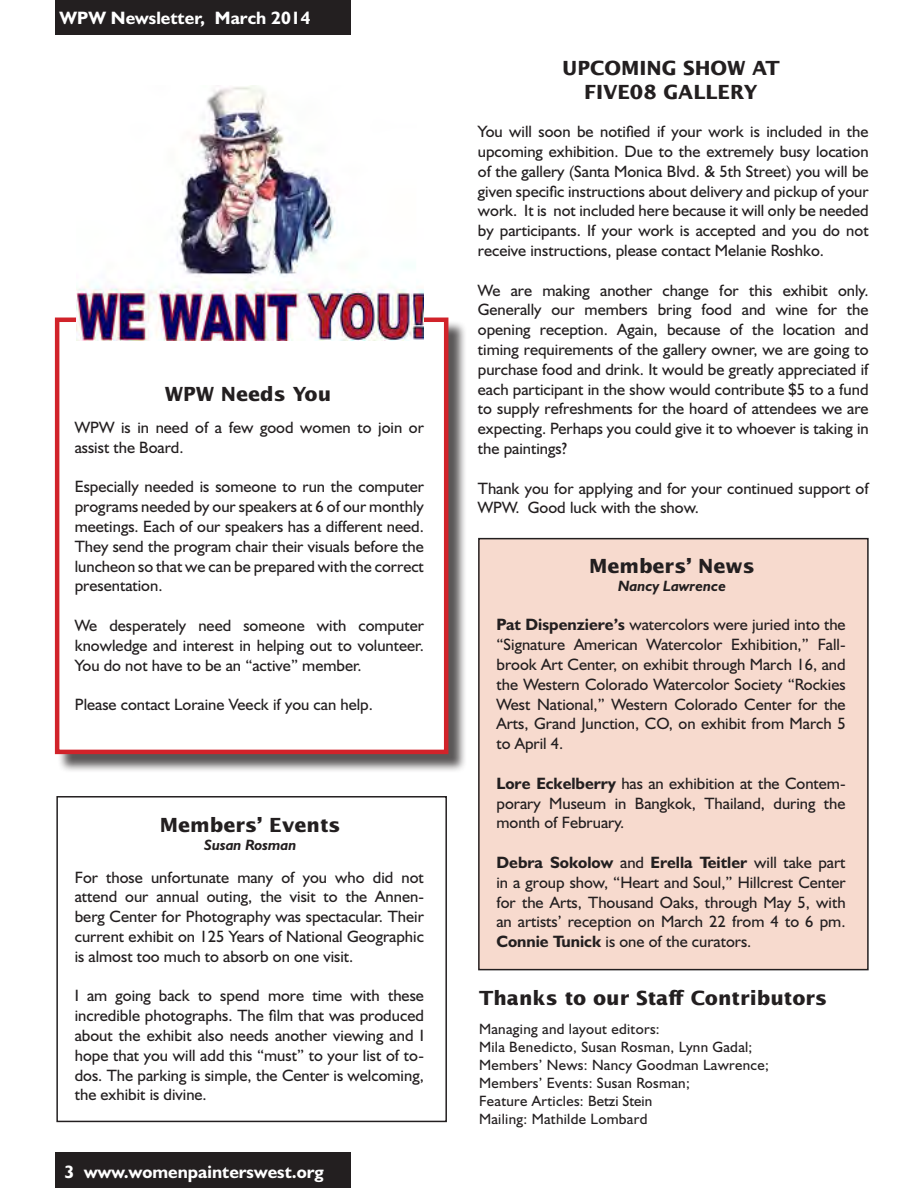
<style>
.page{position:relative;width:918px;height:1188px;background:#fff}
.page>*{position:absolute;margin:0;border:0;box-sizing:border-box;transform-origin:0 0}
.t1{font:700 19.5px/23.4px "Lucida Sans";color:#231f20;text-align:center}
.t2{font:700 18px "Humanist 521 BT";color:#fff}
.t3{font:16.5px/19.8px "Humanist 521 BT";color:#231f20;text-align:justify}
.t4{font:15px/18px "Humanist 521 BT";letter-spacing:.02em;color:#231f20}
.t5{font:italic 700 15px "Humanist 521 BT";color:#231f20}
.s1{font-weight:700}
</style>
<div class="page">
<div style="left:55px;top:0;width:295px;height:34px;background:#231f20"></div>
<div style="left:55px;top:1153px;width:295px;height:35px;background:#231f20"></div>
<div style="left:479px;top:539px;width:389px;height:431px;background:#f7dace"></div>
<div style="left:478px;top:538px;width:391px;height:432px;border:2px solid #231f20"></div>
<div style="left:56px;top:796px;width:391px;height:326px;border:2px solid #231f20"></div>
<div style="left:57px;top:320px;width:410px;height:453px;background:#231f20;opacity:.75"></div>
<div style="left:55px;top:318px;width:393px;height:436px;background:#fff;border:4px solid #d1232a"></div>
<img style="left:77px;top:85px;width:347px;height:256px">
<p class="t2" style="left:60px;top:7px;width:252px">WPW Newsletter, March 2014</p>
<p class="t1" style="left:165px;top:381px;width:168px">WPW Needs You</p>
<p class="t3" style="left:75px;top:417px;width:351px">WPW is in need of a few good women to join or assist the Board.</p>
<p class="t3" style="left:75px;top:477px;width:351px">Especially needed is someone to run the computer programs needed by our speakers at 6 of our monthly meetings. Each of our speakers has a different need.<br>They send the program chair their visuals before the luncheon so that we can be prepared with the correct presentation.</p>
<p class="t3" style="left:75px;top:615px;width:351px">We desperately need someone with computer knowledge and interest in helping out to volunteer.<br>You do not have to be an “active” member.</p>
<p class="t3" style="left:75px;top:694px;width:300px">Please contact Loraine Veeck if you can help.</p>
<p class="t1" style="left:160px;top:812px;width:182px">Members’ Events</p>
<p class="t5" style="left:204px;top:835px;width:94px">Susan Rosman</p>
<p class="t3" style="left:75px;top:867px;width:351px">For those unfortunate many of you who did not attend our annual outing, the visit to the Annen&shy;berg Center for Photography was spectacular. Their current exhibit on 125 Years of National Geographic is almost too much to absorb on one visit.</p>
<p class="t3" style="left:75px;top:986px;width:351px">I am going back to spend more time with these incredible photographs. The film that was produced about the exhibit also needs another viewing and I hope that you will add this “must” to your list of to&shy;dos. The parking is simple, the Center is welcoming, the exhibit is divine.</p>
<p class="t2" style="left:65px;top:1160px;width:261px">3 www.womenpainterswest.org</p>
<p class="t1" style="left:562px;top:56px;width:219px">UPCOMING SHOW AT<br>FIVE08 GALLERY</p>
<p class="t3" style="left:478px;top:121px;width:392px">You will soon be notified if your work is included in the upcoming exhibition. Due to the extremely busy location of the gallery (Santa Monica Blvd. &amp; 5th Street) you will be given specific instructions about delivery and pickup of your work. It is not included here because it will only be needed by participants. If your work is accepted and you do not receive instructions, please contact Melanie Roshko.</p>
<p class="t3" style="left:478px;top:280px;width:392px">We are making another change for this exhibit only.<br>Generally our members bring food and wine for the opening reception. Again, because of the location and timing requirements of the gallery owner, we are going to purchase food and drink. It would be greatly appreciated if each participant in the show would contribute $5 to a fund to supply refreshments for the hoard of attendees we are expecting. Perhaps you could give it to whoever is taking in the paintings?</p>
<p class="t3" style="left:478px;top:478px;width:392px">Thank you for applying and for your continued support of<br>WPW. Good luck with the show.</p>
<p class="t1" style="left:589px;top:554px;width:167px">Members’ News</p>
<p class="t5" style="left:618px;top:577px;width:109px">Nancy Lawrence</p>
<p class="t3" style="left:496px;top:615px;width:351px"><span class="s1">Pat Dispenziere’s</span> watercolors were juried into the “Signature American Watercolor Exhibition,” Fall&shy;brook Art Center, on exhibit through March 16, and the Western Colorado Watercolor Society “Rockies West National,” Western Colorado Center for the Arts, Grand Junction, CO, on exhibit from March 5 to April 4.</p>
<p class="t3" style="left:496px;top:773px;width:351px"><span class="s1">Lore Eckelberry</span> has an exhibition at the Contem&shy;porary Museum in Bangkok, Thailand, during the month of February.</p>
<p class="t3" style="left:496px;top:852px;width:351px"><span class="s1">Debra Sokolow</span> and <span class="s1">Erella Teitler</span> will take part in a group show, “Heart and Soul,” Hillcrest Center for the Arts, Thousand Oaks, through May 5, with an artists’ reception on March 22 from 4 to 6 pm.<br><span class="s1">Connie Tunick</span> is one of the curators.</p>
<p class="t1" style="left:479px;top:986px;width:350px">Thanks to our Staff Contributors</p>
<p class="t4" style="left:479px;top:1020px;width:291px">Managing and layout editors:<br>Mila Benedicto, Susan Rosman, Lynn Gadal;<br>Members’ News: Nancy Goodman Lawrence;</p>
<p class="t4" style="left:479px;top:1074px;width:212px">Members’ Events: Susan Rosman;<br>Feature Articles: Betzi Stein<br>Mailing: Mathilde Lombard</p>
</div>
